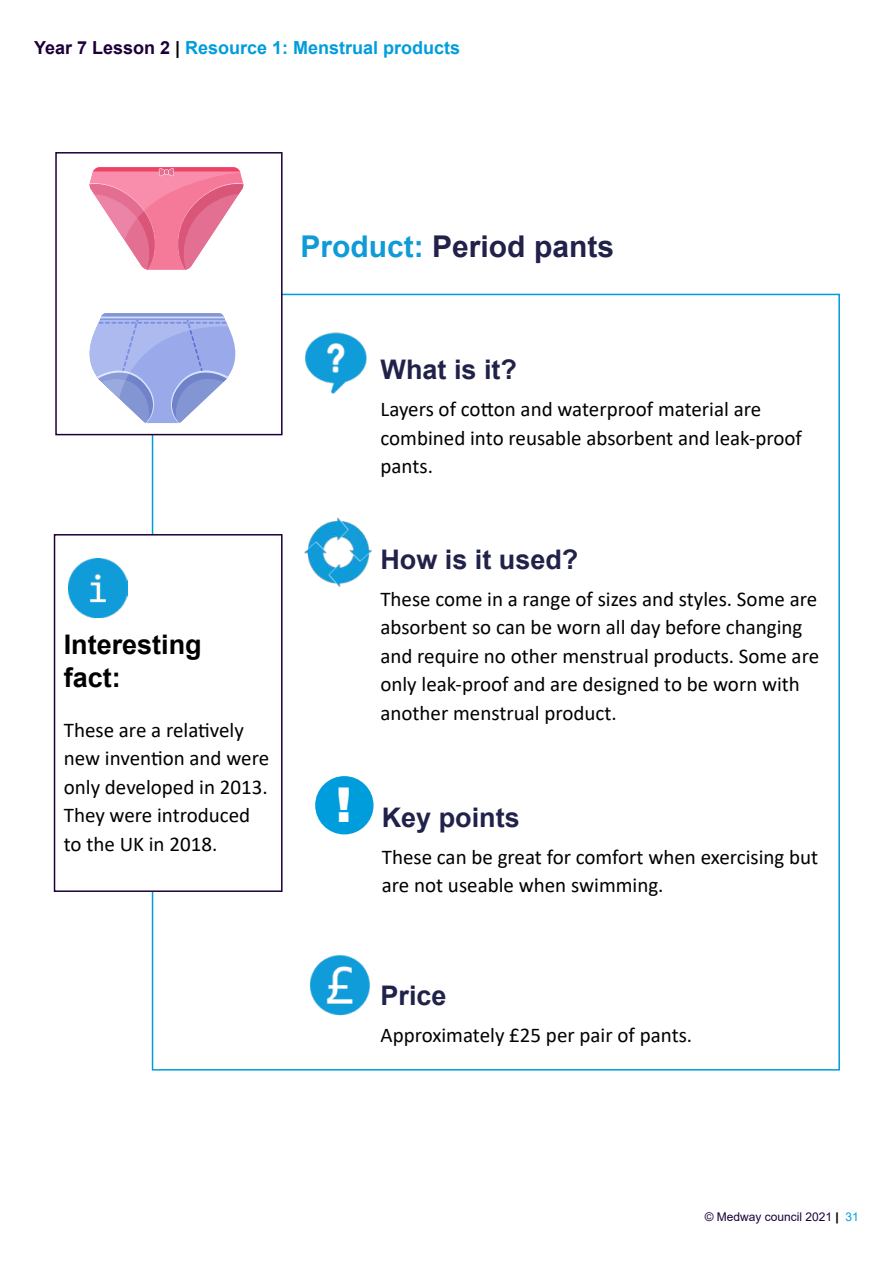
<style>
.page{position:relative;width:893px;height:1263px;background:#fff}
.page>*{position:absolute;margin:0;border:0;box-sizing:border-box;transform-origin:0 0}
.t1{font:900 48px "Arial";color:#fff}
.t2{font:700 30px "Arial";color:#22214a}
.t3{font:700 27px "Arial";color:#212249}
.t4{font:700 27px/32.4px "Arial";color:#000}
.t5{font:21px/28.5px "Calibri";color:#000}
.t6{font:21px "Calibri";color:#020203}
.t7{font:700 18px "Arial";color:#009ddc}
.t8{font:12px "Arial";color:#1c0039}
.s1{color:#1c0039}
.s2{color:#000}
.s3{color:#0f9bd8}
.s4{font-weight:900;color:#000}
.s5{color:#009ddc}
</style>
<div class="page">
<img style="left:305px;top:332px;width:62px;height:62px">
<img style="left:310px;top:955px;width:60px;height:61px">
<img style="left:304px;top:517px;width:68px;height:70px">
<svg style="left:89px;top:167px;width:155px;height:103px"></svg>
<svg style="left:89px;top:313px;width:147px;height:110px"></svg>
<div style="left:55px;top:152px;width:228px;height:283px;border:2px solid #1c0039"></div>
<div style="left:54px;top:534px;width:229px;height:358px;border:2px solid #1c0039"></div>
<img style="left:68px;top:559px;width:59px;height:58px">
<div style="left:315px;top:776px;width:59px;height:58px;background:#009ddc;border-radius:50%"></div>
<p class="t7" style="left:34px;top:41px;width:428px"><span class="s1">Year 7 Lesson 2</span> <span class="s2">|</span> Resource 1: Menstrual products</p>
<h2 class="t2" style="left:301px;top:235px;width:315px"><span class="s3">Product:</span> Period pants</h2>
<p class="t4" style="left:64px;top:631px;width:140px">Interesting fact:</p>
<p class="t5" style="left:64px;top:715px;width:207px">These are a rela琀椀vely new inven琀椀on and were only developed in 2013.<br>They were introduced to the UK in 2018.</p>
<h1 class="t1" style="left:336px;top:787px;width:17px">!</h1>
<p class="t3" style="left:381px;top:360px;width:138px">What is it?</p>
<p class="t5" style="left:381px;top:394px;width:423px">Layers of co琀琀on and waterproof material are combined into reusable absorbent and leak-proof pants.</p>
<p class="t3" style="left:380px;top:549px;width:200px">How is it used?</p>
<p class="t5" style="left:380px;top:584px;width:440px">These come in a range of sizes and styles. Some are absorbent so can be worn all day before changing and require no other menstrual products. Some are only leak-proof and are designed to be worn with another menstrual product.</p>
<p class="t3" style="left:382px;top:807px;width:140px">Key points</p>
<p class="t5" style="left:382px;top:842px;width:438px">These can be great for comfort when exercising but are not useable when swimming.</p>
<p class="t3" style="left:381px;top:985px;width:68px">Price</p>
<p class="t6" style="left:381px;top:1020px;width:313px">Approximately £25 per pair of pants.</p>
<p class="t8" style="left:705px;top:1212px;width:156px">© Medway council 2021 <span class="s4">|</span> <span class="s5">31</span></p>
</div>
